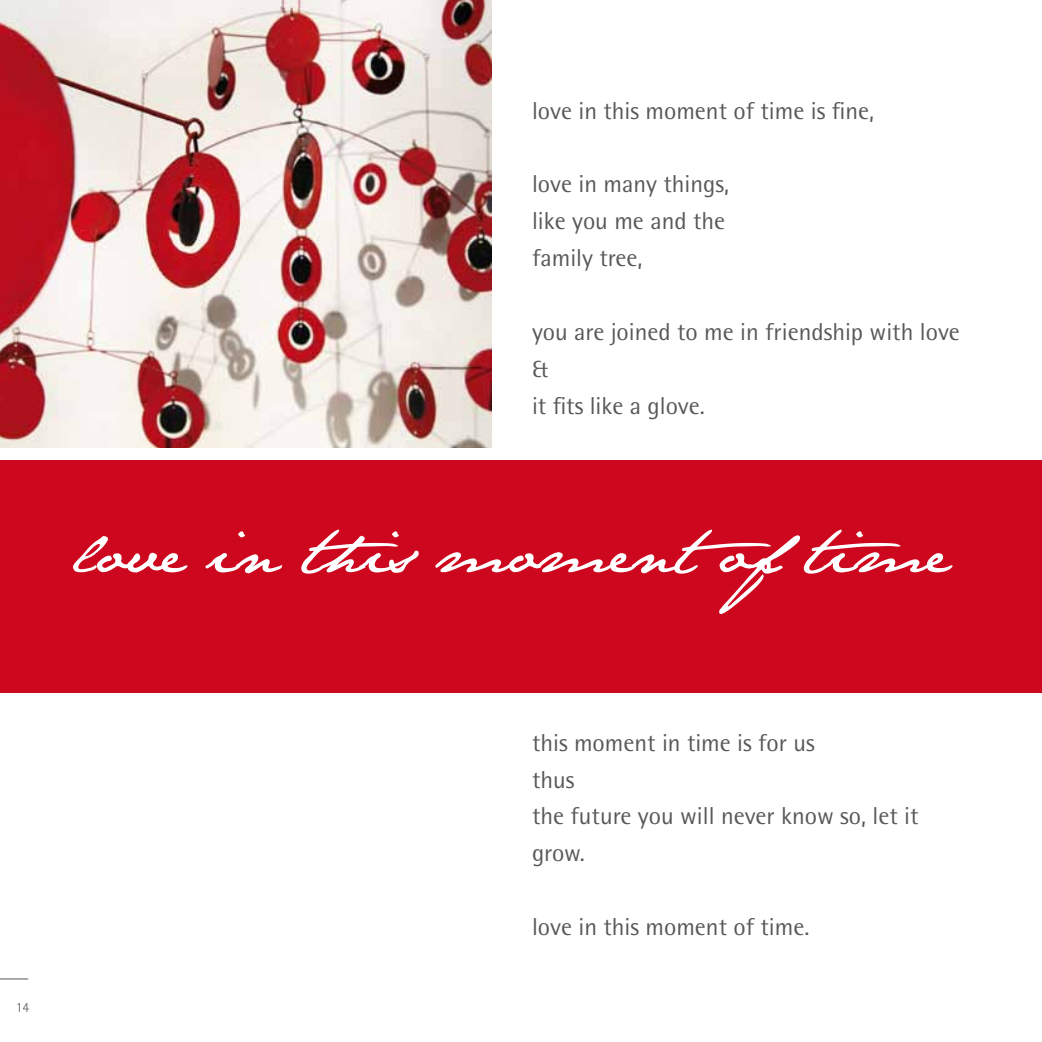
<style>
.page{position:relative;width:1042px;height:1042px;background:#fff}
.page>*{position:absolute;margin:0;border:0;box-sizing:border-box;transform-origin:0 0}
.t1{font:61.25px "Jane Austen";color:#fff}
.t2{font:24.5px/36.9px "Rotis Semi Sans";color:#58585a}
.t3{font:300 14px "Rotis Semi Sans";color:#58585a}
</style>
<div class="page">
<svg style="left:0;top:978px;width:28px;height:1px"></svg>
<img style="left:0;top:0;width:491px;height:447px">
<div style="left:0;top:460px;width:1042px;height:232px;background:#cd071e"></div>
<p class="t2" style="left:532px;top:92px;width:343px">love in this moment of time is fine,</p>
<p class="t2" style="left:532px;top:165px;width:199px">love in many things, like you me and the family tree,</p>
<p class="t2" style="left:532px;top:313px;width:429px">you are joined to me in friendship with love &amp;<br>it fits like a glove.</p>
<h1 class="t1" style="left:73px;top:515px;width:878px">love in this momentoftime</h1>
<p class="t3" style="left:16px;top:999px;width:15px">14</p>
<p class="t2" style="left:532px;top:724px;width:388px">this moment in time is for us<br>thus<br>the future you will never know so, let it grow.</p>
<p class="t2" style="left:532px;top:908px;width:279px">love in this moment of time.</p>
</div>
